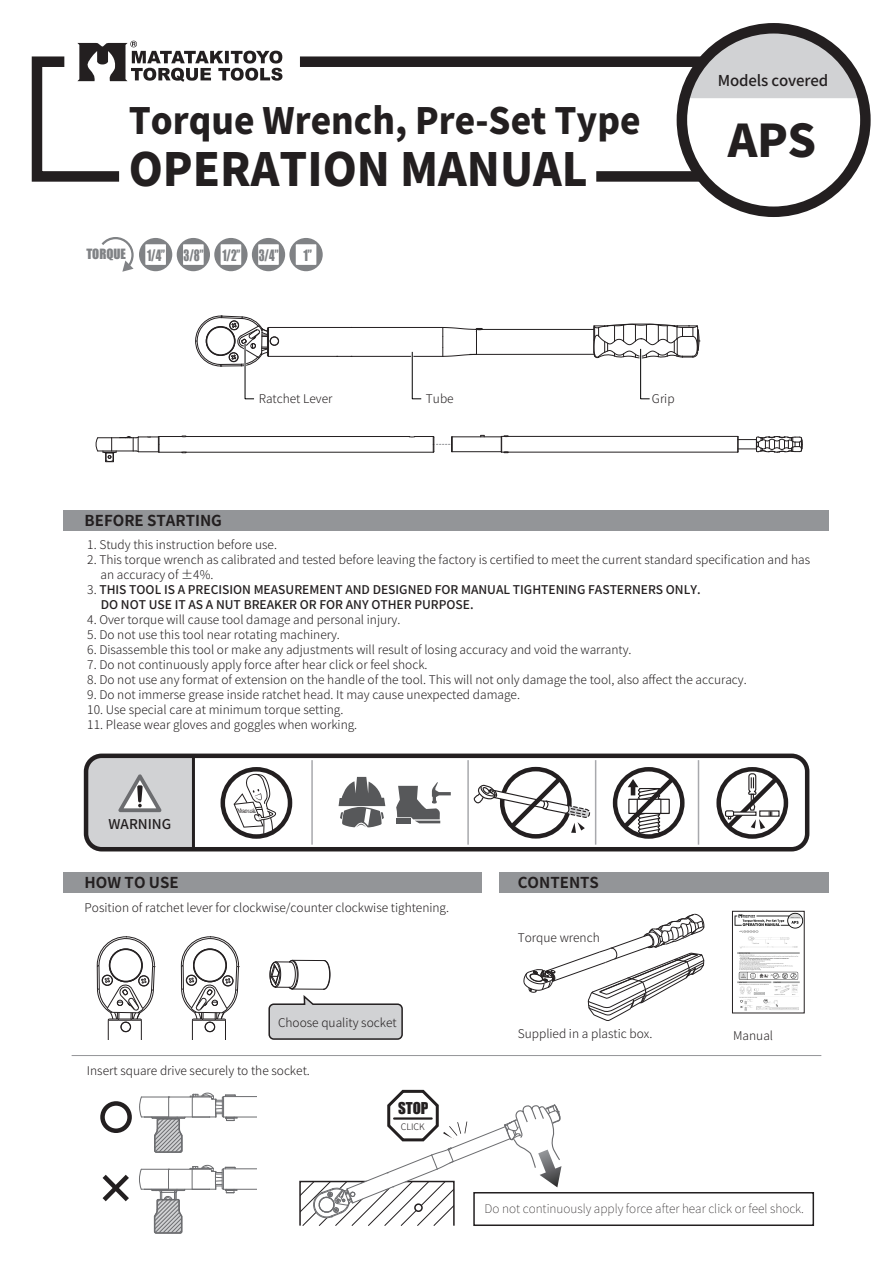
<style>
.page{position:relative;width:893px;height:1263px;background:#fff}
.page>*{position:absolute;margin:0;border:0;box-sizing:border-box;transform-origin:0 0}
.t1{font:45.75px "Gen Yo Gothic TW Heavy TTF";color:#231f20;scale:.95 1}
.t2{font:45px "Gen Yo Gothic TW Heavy TTF";color:#231f20}
.t3{font:36.15px "Gen Yo Gothic TW Heavy TTF";color:#231f20;scale:.95 1}
.t4{font:15px "Gen Yo Gothic TW Bold TTF";color:#231f20}
.t5{font:15px "Gen Yo Gothic TW Medium TTF";letter-spacing:-.01em;color:#231f20}
.t6{font:15px "Impact";color:#231f20}
.t7{font:14.4px "Impact";color:#808285;scale:.78 1}
.t8{font:14.4px "Impact";color:#808285;scale:.83 1}
.t9{font:13.5px "Gen Yo Gothic TW Medium TTF";color:#231f20}
.t10{font:13.05px "Impact";color:#808285}
.t11{font:12px/15px "Gen Yo Gothic TW Light TTF";color:#231f20}
.t12{font:12px/15px "Gen Yo Gothic TW Medium TTF";color:#231f20}
.t13{font:12px "Gen Yo Gothic TW Extra Light TTF";color:#231f20}
.t14{font:9px "Gen Yo Gothic TW Light TTF";color:#231f20}
.t15{font:italic 6.3px "Arial";color:#231f20;scale:.83 1}
.s1{font-family:"Gen Yo Gothic TW Light TTF"}
</style>
<div class="page">
<div style="left:500px;top:872px;width:329px;height:20px;background:#939598"></div>
<div style="left:64px;top:872px;width:418px;height:20px;background:#939598"></div>
<div style="left:64px;top:510px;width:765px;height:21px;background:#939598"></div>
<img style="left:734px;top:913px;width:68px;height:98px">
<div style="left:732px;top:911px;width:72px;height:102px;border:1px solid #231f20"></div>
<hr style="left:224px;top:1117px;width:32px;height:1px;background:#6c6d70">
<hr style="left:224px;top:1096px;width:32px;height:1px;background:#6c6d70">
<svg style="left:139px;top:1092px;width:99px;height:61px"></svg>
<hr style="left:223px;top:1189px;width:33px;height:1px;background:#6c6d70">
<hr style="left:223px;top:1168px;width:33px;height:1px;background:#6c6d70">
<div style="left:100px;top:1101px;width:32px;height:32px;border:4px solid #231f20;border-radius:50%"></div>
<svg style="left:102px;top:1164px;width:136px;height:70px"></svg>
<svg style="left:524px;top:914px;width:180px;height:107px"></svg>
<hr style="left:507px;top:436px;width:231px;height:1px;background:#231f20">
<hr style="left:502px;top:452px;width:236px;height:1px;background:#231f20">
<hr style="left:452px;top:437px;width:49px;height:1px;background:#231f20">
<hr style="left:452px;top:451px;width:49px;height:1px;background:#231f20">
<hr style="left:186px;top:436px;width:223px;height:1px;background:#231f20">
<hr style="left:186px;top:452px;width:247px;height:1px;background:#231f20">
<svg style="left:408px;top:436px;width:45px;height:17px"></svg>
<svg style="left:95px;top:436px;width:92px;height:26px"></svg>
<svg style="left:501px;top:436px;width:8px;height:17px"></svg>
<hr style="left:72px;top:1055px;width:749px;height:1px;background:#939598">
<div style="left:500px;top:767px;width:72px;height:71px;border:4px solid #231f20;border-radius:50%"></div>
<div style="left:84px;top:753px;width:725px;height:98px;border:4px solid #231f20;border-radius:16px"></div>
<svg style="left:218px;top:765px;width:76px;height:76px"></svg>
<svg style="left:223px;top:769px;width:67px;height:67px"></svg>
<div style="left:221px;top:767px;width:71px;height:72px;border:4px solid #231f20;border-radius:50%"></div>
<div style="left:716px;top:767px;width:72px;height:72px;border:4px solid #231f20;border-radius:50%"></div>
<svg style="left:233px;top:772px;width:45px;height:68px"></svg>
<svg style="left:339px;top:777px;width:46px;height:50px"></svg>
<svg style="left:396px;top:782px;width:55px;height:41px"></svg>
<div style="left:613px;top:767px;width:71px;height:72px;border:4px solid #231f20;border-radius:50%"></div>
<svg style="left:86px;top:756px;width:106px;height:93px;background:#c0c1c2"></svg>
<hr style="left:698px;top:760px;width:1px;height:85px;background:#a8a9ad">
<hr style="left:595px;top:760px;width:1px;height:85px;background:#a8a9ad">
<hr style="left:467px;top:760px;width:2px;height:85px;background:#a8a9ad">
<hr style="left:311px;top:760px;width:2px;height:85px;background:#a8a9ad">
<hr style="left:192px;top:755px;width:3px;height:94px;background:#231f20">
<svg style="left:618px;top:772px;width:61px;height:62px"></svg>
<svg style="left:473px;top:772px;width:117px;height:61px"></svg>
<svg style="left:722px;top:772px;width:61px;height:61px"></svg>
<div style="left:473px;top:1192px;width:341px;height:34px;border:2px solid #231f20"></div>
<svg style="left:300px;top:1089px;width:261px;height:137px"></svg>
<hr style="left:394px;top:1117px;width:38px;height:3px;background:#231f20">
<hr style="left:476px;top:329px;width:118px;height:1px;background:#231f20">
<hr style="left:470px;top:354px;width:124px;height:1px;background:#231f20">
<hr style="left:268px;top:356px;width:175px;height:1px;background:#231f20">
<hr style="left:269px;top:327px;width:174px;height:1px;background:#231f20">
<div style="left:270px;top:337px;width:9px;height:8px;border:1px solid #231f20;border-radius:50%"></div>
<div style="left:270px;top:337px;width:9px;height:9px;border:1px solid #231f20;border-radius:50%"></div>
<svg style="left:442px;top:327px;width:41px;height:30px"></svg>
<div style="left:177px;top:238px;width:33px;height:33px;background:#808285;border-radius:50%"></div>
<div style="left:183px;top:244px;width:21px;height:21px;background:#fff"></div>
<div style="left:252px;top:238px;width:33px;height:33px;background:#808285;border-radius:50%"></div>
<div style="left:258px;top:244px;width:21px;height:21px;background:#fff"></div>
<svg style="left:214px;top:238px;width:34px;height:33px"></svg>
<div style="left:221px;top:244px;width:20px;height:21px;background:#fff"></div>
<div style="left:139px;top:238px;width:33px;height:33px;background:#808285;border-radius:50%"></div>
<div style="left:145px;top:244px;width:21px;height:21px;background:#fff"></div>
<svg style="left:289px;top:238px;width:34px;height:33px"></svg>
<div style="left:296px;top:244px;width:20px;height:21px;background:#fff"></div>
<svg style="left:101px;top:237px;width:33px;height:35px"></svg>
<svg style="left:97px;top:936px;width:58px;height:103px"></svg>
<svg style="left:181px;top:936px;width:58px;height:103px"></svg>
<svg style="left:410px;top:351px;width:13px;height:49px"></svg>
<svg style="left:593px;top:323px;width:107px;height:77px"></svg>
<svg style="left:195px;top:316px;width:74px;height:84px"></svg>
<svg style="left:268px;top:960px;width:135px;height:80px"></svg>
<svg style="left:737px;top:436px;width:66px;height:17px"></svg>
<svg style="left:685px;top:28px;width:175px;height:70px"></svg>
<div style="left:677px;top:23px;width:194px;height:194px;border:10px solid #231f20;border-radius:50%"></div>
<div style="left:300px;top:56px;width:401px;height:11px;background:#231f20"></div>
<svg style="left:31px;top:41px;width:251px;height:141px"></svg>
<div style="left:596px;top:171px;width:104px;height:11px;background:#231f20"></div>
<h3 class="t3" style="left:129px;top:100px;width:540px">Torque Wrench, Pre-Set Type</h3>
<h1 class="t1" style="left:129px;top:143px;width:485px">OPERATION MANUAL</h1>
<p class="t10" style="left:86px;top:243px;width:41px">TORQUE</p>
<p class="t7" style="left:147px;top:244px;width:25px">1/4”</p>
<p class="t7" style="left:184px;top:244px;width:27px">3/8”</p>
<p class="t7" style="left:222px;top:244px;width:25px">1/2”</p>
<p class="t7" style="left:259px;top:244px;width:27px">3/4”</p>
<p class="t8" style="left:303px;top:244px;width:12px">1”</p>
<p class="t5" style="left:718px;top:72px;width:112px">Models covered</p>
<h2 class="t2" style="left:728px;top:115px;width:90px">APS</h2>
<p class="t11" style="left:259px;top:391px;width:75px">Ratchet Lever</p>
<p class="t11" style="left:426px;top:391px;width:29px">Tube</p>
<p class="t11" style="left:652px;top:391px;width:24px">Grip</p>
<p class="t4" style="left:85px;top:512px;width:139px">BEFORE STARTING</p>
<p class="t11" style="left:87px;top:537px;width:191px">1. Study this instruction before use.</p>
<p class="t11" style="left:101px;top:552px;width:711px;text-indent:-13px">2. This torque wrench as calibrated and tested before leaving the factory is certified to meet the current standard specification and has an accuracy of ±4%.</p>
<p class="t12" style="left:101px;top:582px;width:601px;text-indent:-14px"><span class="s1">3.</span> THIS TOOL IS A PRECISION MEASUREMENT AND DESIGNED FOR MANUAL TIGHTENING FASTERNERS ONLY.<br>DO NOT USE IT AS A NUT BREAKER OR FOR ANY OTHER PURPOSE.</p>
<p class="t11" style="left:87px;top:612px;width:315px">4. Over torque will cause tool damage and personal injury.</p>
<p class="t11" style="left:87px;top:627px;width:254px">5. Do not use this tool near rotating machinery.</p>
<p class="t11" style="left:87px;top:642px;width:546px">6. Disassemble this tool or make any adjustments will result of losing accuracy and void the warranty.</p>
<p class="t11" style="left:87px;top:657px;width:342px">7. Do not continuously apply force after hear click or feel shock.</p>
<p class="t11" style="left:87px;top:672px;width:661px">8. Do not use any format of extension on the handle of the tool. This will not only damage the tool, also affect the accuracy.</p>
<p class="t11" style="left:87px;top:687px;width:434px">9. Do not immerse grease inside ratchet head. It may cause unexpected damage.</p>
<p class="t11" style="left:87px;top:702px;width:258px">10. Use special care at minimum torque setting.</p>
<p class="t11" style="left:87px;top:717px;width:271px">11. Please wear gloves and goggles when working.</p>
<p class="t9" style="left:109px;top:817px;width:64px">WARNING</p>
<p class="t15" style="left:239px;top:806px;width:27px">Manual</p>
<p class="t4" style="left:85px;top:874px;width:96px">HOW TO USE</p>
<p class="t4" style="left:518px;top:874px;width:83px">CONTENTS</p>
<p class="t11" style="left:85px;top:900px;width:366px">Position of ratchet lever for clockwise/counter clockwise tightening.</p>
<p class="t11" style="left:278px;top:1015px;width:120px">Choose quality socket</p>
<p class="t11" style="left:87px;top:1063px;width:224px">Insert square drive securely to the socket.</p>
<p class="t6" style="left:398px;top:1096px;width:32px">STOP</p>
<p class="t14" style="left:401px;top:1122px;width:26px">CLICK</p>
<p class="t11" style="left:518px;top:930px;width:83px">Torque wrench</p>
<p class="t11" style="left:518px;top:1027px;width:136px">Supplied in a plastic box.</p>
<p class="t11" style="left:733px;top:1028px;width:41px">Manual</p>
<p class="t13" style="left:485px;top:1202px;width:321px">Do not continuously apply force after hear click or feel shock.</p>
</div>
